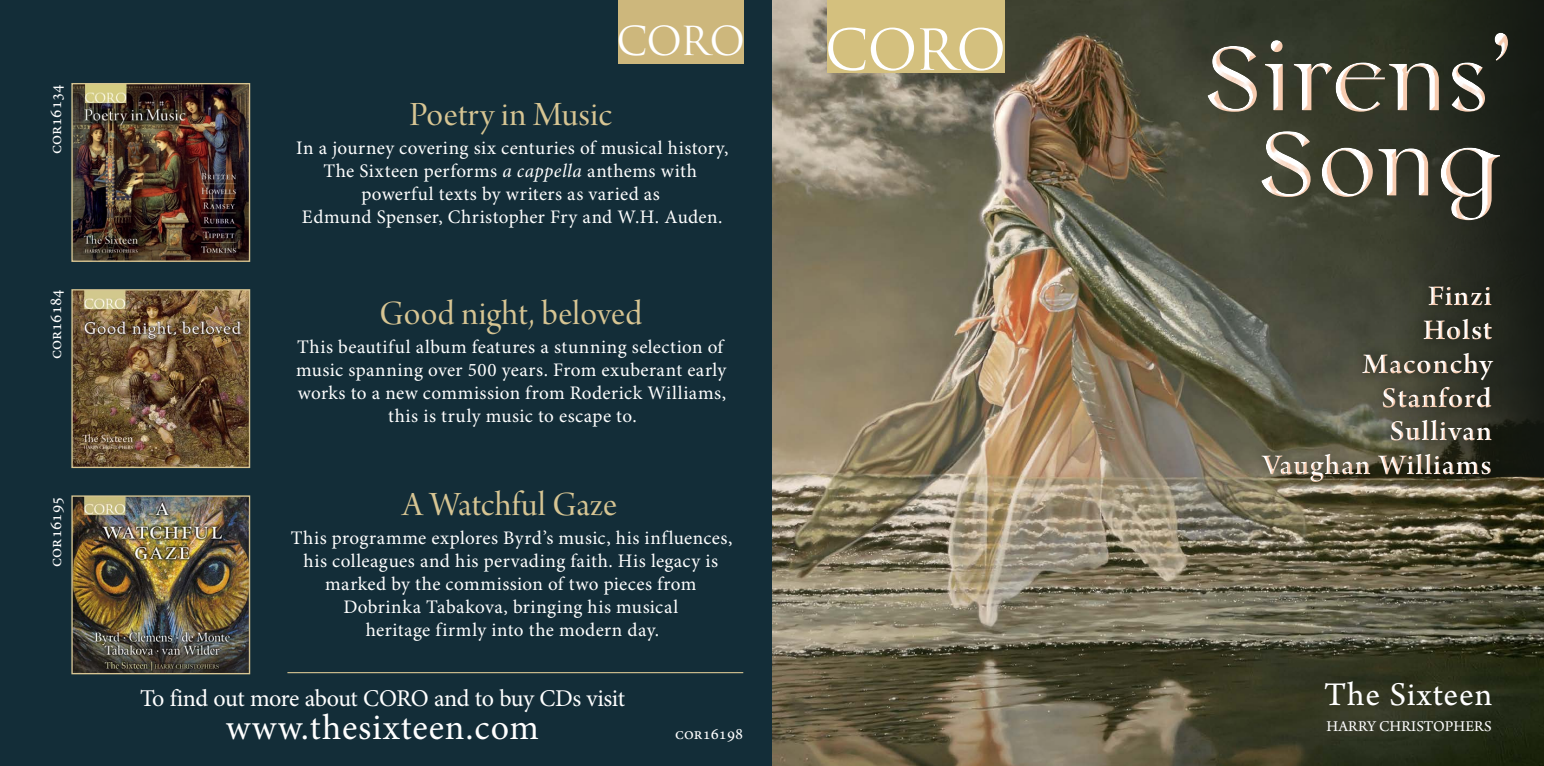
<style>
.page{position:relative;width:1544px;height:766px;background:#fff}
.page>*{position:absolute;margin:0;border:0;box-sizing:border-box;transform-origin:0 0}
.t1{font:110.92px/85px "Colmcille";letter-spacing:-.01em;color:#fff;text-align:center}
.t2{font:54.9px "Trajan";color:#fff}
.t3{font:38.93px "Trajan";color:#fff}
.t4{font:36px "Arno Pro Display";letter-spacing:.01em;color:#d7c593}
.t5{font:36px "Minion Pro";letter-spacing:.025em;color:#fff}
.t6{font:34.88px "Arno Pro";letter-spacing:.025em;color:#fff}
.t7{font:600 30.38px/33.8px "Arno Pro";letter-spacing:.025em;color:#fff;text-align:right}
.t8{font:24.07px "Minion Pro";letter-spacing:-.02em;color:#fff}
.t9{font:19.12px/22.9px "Minion Pro";letter-spacing:.025em;color:#fff;text-align:center}
.t10{font:17.1px "Minion Pro";color:#fff}
.t11{font:16.65px "Minion Pro";color:#fff}
.t12{font:15.75px "Arno Pro";color:#fff}
.s1{font-style:italic}
</style>
<div class="page">
<img style="left:772px;top:0;width:771px;height:765px">
<div style="left:1395px;top:0;width:148px;height:476px;background:linear-gradient(to right,#373b2b,#141813)"></div>
<div style="left:827px;top:0;width:177px;height:72px;background:#d4c07e"></div>
<div style="left:1189px;top:15px;width:327px;height:223px;background:#fff;opacity:.06"></div>
<svg style="left:1201px;top:15px;width:325px;height:224px;background:#3b3d2e"></svg>
<div style="left:1250px;top:273px;width:254px;height:219px;background:#121612;opacity:.75"></div>
<div style="left:1243px;top:278px;width:257px;height:220px;background:#fff;opacity:.06"></div>
<svg style="left:1254px;top:278px;width:257px;height:222px;background:#4f4e3d"></svg>
<div style="left:0;top:0;width:772px;height:765px;background:#132d38"></div>
<hr style="left:287px;top:672px;width:456px;height:1px;background:#d7c593">
<div style="left:618px;top:0;width:125px;height:64px;background:#cdb77c"></div>
<img style="left:73px;top:85px;width:175px;height:175px">
<div style="left:71px;top:83px;width:179px;height:179px;border:1px solid #d7c593"></div>
<img style="left:73px;top:497px;width:175px;height:175px">
<div style="left:71px;top:495px;width:179px;height:179px;border:1px solid #d7c593"></div>
<img style="left:73px;top:291px;width:175px;height:175px">
<div style="left:71px;top:289px;width:179px;height:179px;border:1px solid #d7c593"></div>
<p class="t10" style="left:46px;top:154px;width:72px;rotate:-90deg">cor16134</p>
<h3 class="t3" style="left:616px;top:17px;width:130px">CORO</h3>
<h3 class="t4" style="left:409px;top:94px;width:204px">Poetry in Music</h3>
<p class="t9" style="left:296px;top:137px;width:434px">In a journey covering six centuries of musical history, The Sixteen performs <span class="s1">a cappella</span> anthems with powerful texts by writers as varied as<br>Edmund Spenser, Christopher Fry and W.H. Auden.</p>
<p class="t10" style="left:46px;top:359px;width:72px;rotate:-90deg">cor16184</p>
<h3 class="t4" style="left:379px;top:293px;width:264px">Good night, beloved</h3>
<p class="t9" style="left:296px;top:336px;width:432px">This beautiful album features a stunning selection of music spanning over 500 years. From exuberant early works to a new commission from Roderick Williams, this is truly music to escape to.</p>
<p class="t10" style="left:46px;top:566px;width:72px;rotate:-90deg">cor16195</p>
<h3 class="t4" style="left:402px;top:484px;width:216px">A Watchful Gaze</h3>
<p class="t9" style="left:291px;top:527px;width:443px">This programme explores Byrd’s music, his influences, his colleagues and his pervading faith. His legacy is marked by the commission of two pieces from Dobrinka Tabakova, bringing his musical<br>heritage firmly into the modern day.</p>
<p class="t8" style="left:140px;top:683px;width:486px">To find out more about CORO and to buy CDs visit</p>
<h3 class="t5" style="left:226px;top:706px;width:315px">www.thesixteen.com</h3>
<p class="t11" style="left:675px;top:723px;width:69px">cor16198</p>
<h2 class="t2" style="left:824px;top:17px;width:183px">CORO</h2>
<h1 class="t1" style="left:1201px;top:29px;width:316px">Sirens’<br>Song</h1>
<h3 class="t7" style="left:1262px;top:281px;width:232px">Finzi<br>Holst<br>Maconchy<br>Stanford<br>Sullivan<br>Vaughan Williams</h3>
<h3 class="t6" style="left:1324px;top:674px;width:169px">The Sixteen</h3>
<p class="t12" style="left:1326px;top:716px;width:167px">HARRY CHRISTOPHERS</p>
</div>
